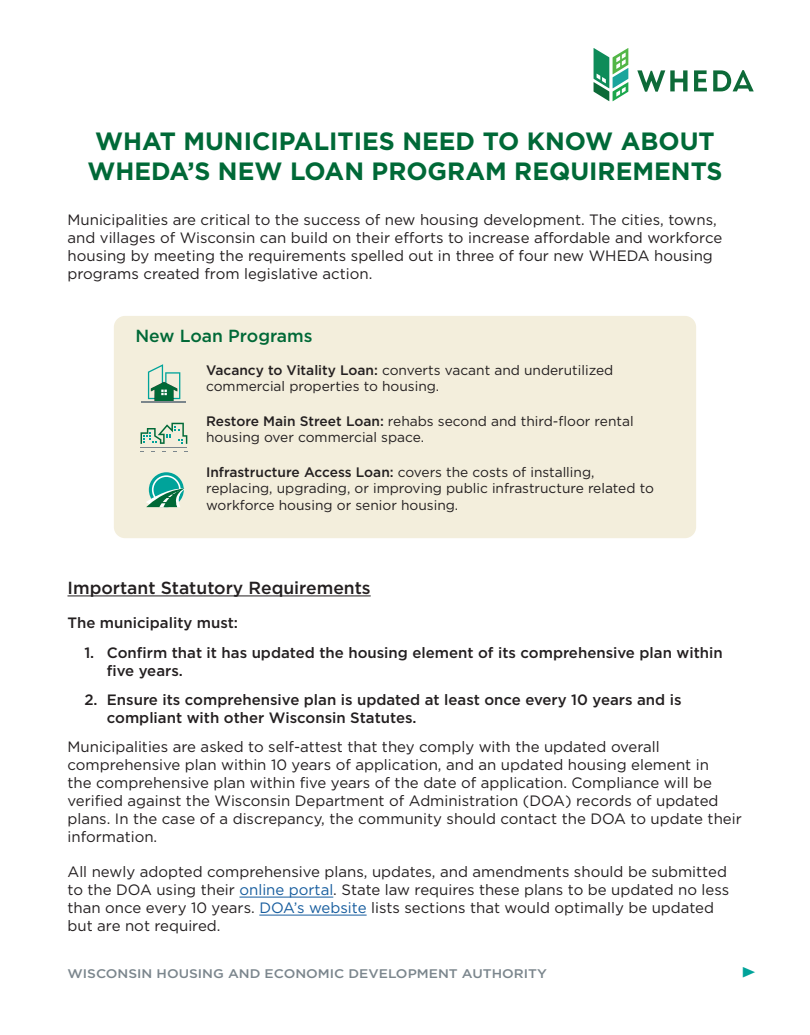
<style>
.page{position:relative;width:810px;height:1035px;background:#fff}
.page>*{position:absolute;margin:0;border:0;box-sizing:border-box;transform-origin:0 0}
.t1{font:700 25px/30px "Gotham";color:#006937;text-align:center}
.t2{font:22.5px "Minion Pro";color:#00a39a;scale:1.1 1}
.t3{font:500 17.5px "Gotham";color:#231f20}
.t4{font:500 17.5px "Gotham";color:#006937}
.t5{font:15px/18px "Gotham";color:#231f20}
.t6{font:500 15px/18px "Gotham";color:#231f20}
.t7{font:13.75px/16.5px "Gotham";color:#231f20}
.t8{font:500 12.5px "Gotham";color:#7b868d;scale:1.1 1}
.s1{font-weight:500}
.s2{color:#175d9e}
</style>
<div class="page">
<hr style="left:68px;top:596px;width:303px;height:1px;background:#231f20">
<hr style="left:239px;top:897px;width:94px;height:1px;background:#175d9e">
<hr style="left:259px;top:915px;width:108px;height:1px;background:#175d9e">
<div style="left:114px;top:316px;width:582px;height:222px;background:#f3eedc;border-radius:11px"></div>
<svg style="left:148px;top:364px;width:32px;height:38px"></svg>
<hr style="left:142px;top:402px;width:44px;height:1px;background:#7b868c">
<hr style="left:141px;top:447px;width:46px;height:1px;background:#7b868c">
<svg style="left:141px;top:423px;width:46px;height:21px"></svg>
<svg style="left:149px;top:472px;width:35px;height:35px"></svg>
<svg style="left:146px;top:475px;width:39px;height:32px"></svg>
<svg style="left:594px;top:48px;width:34px;height:53px"></svg>
<svg style="left:637px;top:70px;width:51px;height:22px"></svg>
<svg style="left:694px;top:70px;width:13px;height:21px"></svg>
<svg style="left:713px;top:70px;width:41px;height:21px"></svg>
<p class="t1" style="left:87px;top:126px;width:637px">WHAT MUNICIPALITIES NEED TO KNOW ABOUT<br>WHEDA’S NEW LOAN PROGRAM REQUIREMENTS</p>
<p class="t5" style="left:68px;top:211px;width:656px">Municipalities are critical to the success of new housing development. The cities, towns, and villages of Wisconsin can build on their efforts to increase affordable and workforce housing by meeting the requirements spelled out in three of four new WHEDA housing programs created from legislative action.</p>
<p class="t4" style="left:135px;top:325px;width:179px">New Loan Programs</p>
<p class="t7" style="left:206px;top:361px;width:409px"><span class="s1">Vacancy to Vitality Loan:</span> converts vacant and underutilized commercial properties to housing.</p>
<p class="t7" style="left:206px;top:412px;width:429px"><span class="s1">Restore Main Street Loan:</span> rehabs second and third-floor rental housing over commercial space.</p>
<p class="t7" style="left:206px;top:463px;width:449px"><span class="s1">Infrastructure Access Loan:</span> covers the costs of installing, replacing, upgrading, or improving public infrastructure related to workforce housing or senior housing.</p>
<p class="t3" style="left:68px;top:576px;width:305px">Important Statutory Requirements</p>
<p class="t6" style="left:68px;top:614px;width:172px">The municipality must:</p>
<p class="t6" style="left:107px;top:643px;width:617px;text-indent:-22px">1. Confirm that it has updated the housing element of its comprehensive plan within five years.</p>
<p class="t6" style="left:107px;top:690px;width:576px;text-indent:-22px">2. Ensure its comprehensive plan is updated at least once every 10 years and is compliant with other Wisconsin Statutes.</p>
<p class="t5" style="left:68px;top:738px;width:676px">Municipalities are asked to self-attest that they comply with the updated overall comprehensive plan within 10 years of application, and an updated housing element in<br>the comprehensive plan within five years of the date of application. Compliance will be verified against the Wisconsin Department of Administration (DOA) records of updated plans. In the case of a discrepancy, the community should contact the DOA to update their information.</p>
<p class="t5" style="left:68px;top:862px;width:663px">All newly adopted comprehensive plans, updates, and amendments should be submitted to the DOA using their <span class="s2">online portal</span>. State law requires these plans to be updated no less than once every 10 years. <span class="s2">DOA’s website</span> lists sections that would optimally be updated but are not required.</p>
<p class="t8" style="left:68px;top:966px;width:437px">WISCONSIN HOUSING AND ECONOMIC DEVELOPMENT AUTHORITY</p>
<p class="t2" style="left:741px;top:956px;width:15px">▶</p>
</div>
